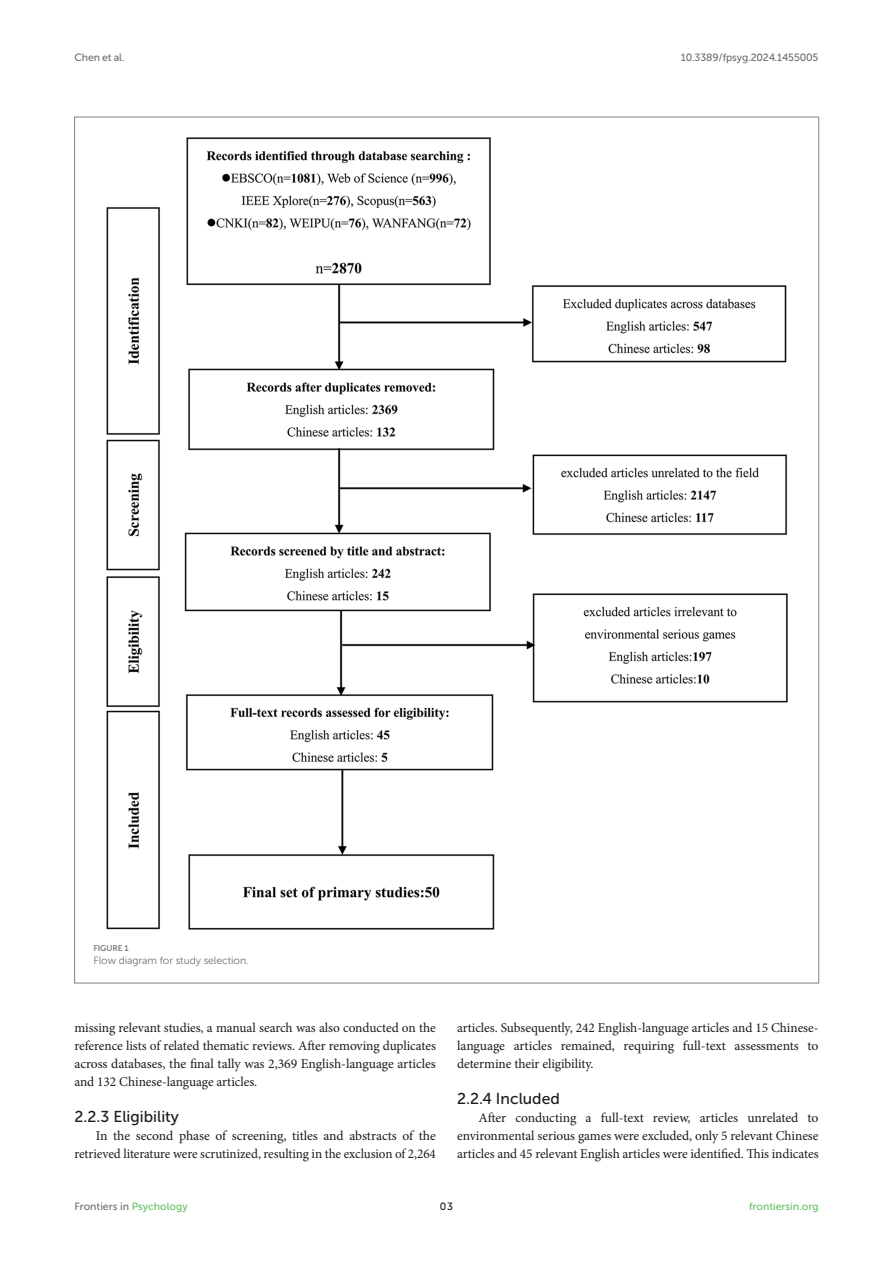
<style>
.page{position:relative;width:893px;height:1263px;background:#fff}
.page>*{position:absolute;margin:0;border:0;box-sizing:border-box;transform-origin:0 0}
.HEAD_3{font:15.75px "Museo Sans 500";color:#1b1c1b}
.TEXT_FLUSH{font:13.5px/18px "Minion Pro";letter-spacing:-.005em;color:#1b1c1b;text-align:justify}
.t1{font:10.5px "Museo Sans 500";letter-spacing:-.015em;color:#706f70}
.FIG_LEG{font:10.5px "Museo Sans 300";letter-spacing:-.01em;color:#706f70}
.t2{font:10.5px "Museo Sans 500";color:#65c161}
.t3{font:10.5px "Museo Sans 500";color:#1b1c1b}
.FIG_HD{font:8.25px "Museo Sans 700";letter-spacing:-.01em;color:#7e7f7f}
.s1{color:#65c161}
</style>
<div class="page">
<img style="left:106px;top:137px;width:682px;height:793px">
<p class="t1" style="left:74px;top:51px;width:52px">Chen et al.</p>
<p class="t1" style="left:681px;top:51px;width:139px">10.3389/fpsyg.2024.1455005</p>
<p class="FIG_HD" style="left:94px;top:943px;width:37px">FIGURE 1</p>
<p class="FIG_LEG" style="left:94px;top:955px;width:157px">Flow diagram for study selection.</p>
<p class="TEXT_FLUSH" style="left:74px;top:1019px;width:363px">missing relevant studies, a manual search was also conducted on the reference lists of related thematic reviews. After removing duplicates across databases, the final tally was 2,369 English-language articles and 132 Chinese-language articles.</p>
<p class="HEAD_3" style="left:74px;top:1108px;width:106px">2.2.3 Eligibility</p>
<p class="TEXT_FLUSH" style="left:74px;top:1127px;width:363px;text-align:right">In the second phase of screening, titles and abstracts of the retrieved literature were scrutinized, resulting in the exclusion of 2,264</p>
<p class="TEXT_FLUSH" style="left:457px;top:1019px;width:363px">articles. Subsequently, 242 English-language articles and 15 Chinese&shy;language articles remained, requiring full-text assessments to determine their eligibility.</p>
<p class="HEAD_3" style="left:457px;top:1090px;width:104px">2.2.4 Included</p>
<p class="TEXT_FLUSH" style="left:457px;top:1109px;width:363px;text-indent:21px">After conducting a full-text review, articles unrelated to environmental serious games were excluded, only 5 relevant Chinese articles and 45 relevant English articles were identified. This indicates</p>
<p class="t1" style="left:74px;top:1200px;width:115px">Frontiers in <span class="s1">Psychology</span></p>
<p class="t3" style="left:440px;top:1200px;width:15px">03</p>
<p class="t2" style="left:749px;top:1200px;width:71px">frontiersin.org</p>
</div>
